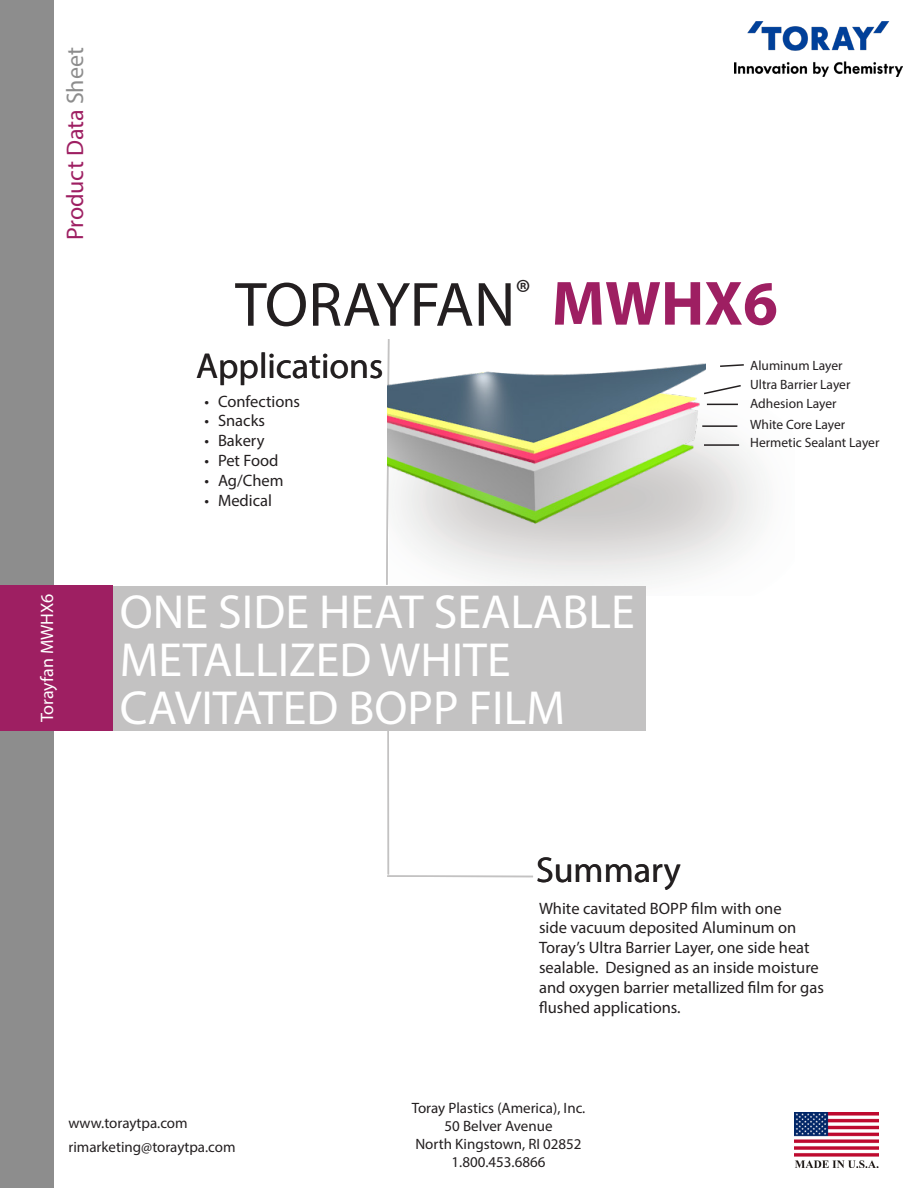
<style>
.page{position:relative;width:918px;height:1188px;background:#fff}
.page>*{position:absolute;margin:0;border:0;box-sizing:border-box;transform-origin:0 0}
.t1{font:63px "Myriad Pro";letter-spacing:-.005em;color:#231f20}
.t2{font:48px/48px "Myriad Pro";color:#fff}
.t3{font:36px "Myriad Pro";color:#231f20}
.t4{font:24px "Myriad Pro";color:#9e1f62}
.t5{font:18px "Myriad Pro";color:#fff}
.t6{font:16.5px/19.8px "Myriad Pro";color:#231f20}
.t7{font:15px/18px "Myriad Pro";color:#231f20;text-align:center}
.t8{font:13.5px "Myriad Pro";color:#231f20}
.s1{color:#8d8d8d}
.s2{font-weight:700;color:#9e1f62}
</style>
<div class="page">
<div style="left:0;top:0;width:54px;height:1188px;background:#8d8d8d"></div>
<img style="left:735px;top:22px;width:168px;height:54px">
<img style="left:794px;top:1112px;width:84px;height:56px">
<svg style="left:386px;top:340px;width:2px;height:245px"></svg>
<hr style="left:387px;top:703px;width:2px;height:171px;background:#c3c2c2">
<hr style="left:387px;top:875px;width:146px;height:2px;background:#c3c2c2">
<div style="left:112px;top:586px;width:534px;height:145px;background:#c3c2c2"></div>
<div style="left:0;top:585px;width:112px;height:146px;background:#9e1f62"></div>
<img style="left:388px;top:339px;width:318px;height:240px">
<svg style="left:720px;top:364px;width:24px;height:3px"></svg>
<hr style="left:702px;top:425px;width:35px;height:2px;background:#231f20">
<svg style="left:702px;top:384px;width:39px;height:11px"></svg>
<hr style="left:707px;top:404px;width:31px;height:1px;background:#231f20">
<hr style="left:704px;top:444px;width:35px;height:2px;background:#231f20">
<h3 class="t4" style="left:60px;top:240px;width:195px;rotate:-90deg">Product Data <span class="s1">Sheet</span></h3>
<p class="t5" style="left:36px;top:722px;width:131px;rotate:-90deg">Torayfan MWHX6</p>
<p class="t5" style="left:36px;top:710px;width:105px;rotate:-90deg">Torayfan Type</p>
<p class="t1" style="left:235px;top:266px;width:544px">TORAYFAN<sup>®</sup> <span class="s2">MWHX6</span></p>
<p class="t3" style="left:196px;top:344px;width:189px">Applications</p>
<p class="t8" style="left:750px;top:357px;width:94px">Aluminum Layer</p>
<p class="t8" style="left:750px;top:376px;width:102px">Ultra Barrier Layer</p>
<p class="t8" style="left:750px;top:395px;width:88px">Adhesion Layer</p>
<p class="t6" style="left:205px;top:391px;width:97px">• Confections</p>
<p class="t6" style="left:205px;top:411px;width:62px">• Snacks</p>
<p class="t6" style="left:205px;top:431px;width:61px">• Bakery</p>
<p class="t6" style="left:205px;top:450px;width:76px">• Pet Food</p>
<p class="t6" style="left:205px;top:470px;width:81px">• Ag/Chem</p>
<p class="t6" style="left:205px;top:490px;width:69px">• Medical</p>
<p class="t8" style="left:750px;top:416px;width:97px">White Core Layer</p>
<p class="t8" style="left:750px;top:434px;width:131px">Hermetic Sealant Layer</p>
<p class="t2" style="left:120px;top:587px;width:516px">ONE SIDE HEAT SEALABLE<br>METALLIZED WHITE<br>CAVITATED BOPP FILM</p>
<p class="t7" style="left:68px;top:1111px;width:169px;line-height:24.2px;text-align:left">www.toraytpa.com rimarketing@toraytpa.com</p>
<p class="t3" style="left:536px;top:848px;width:146px">Summary</p>
<p class="t6" style="left:539px;top:898px;width:286px">White cavitated BOPP film with one<br>side vacuum deposited Aluminum on Toray’s Ultra Barrier Layer, one side heat sealable. Designed as an inside moisture and oxygen barrier metallized film for gas flushed applications.</p>
<p class="t7" style="left:412px;top:1099px;width:175px">Toray Plastics (America), Inc.<br>50 Belver Avenue<br>North Kingstown, RI 02852<br>1.800.453.6866</p>
</div>
